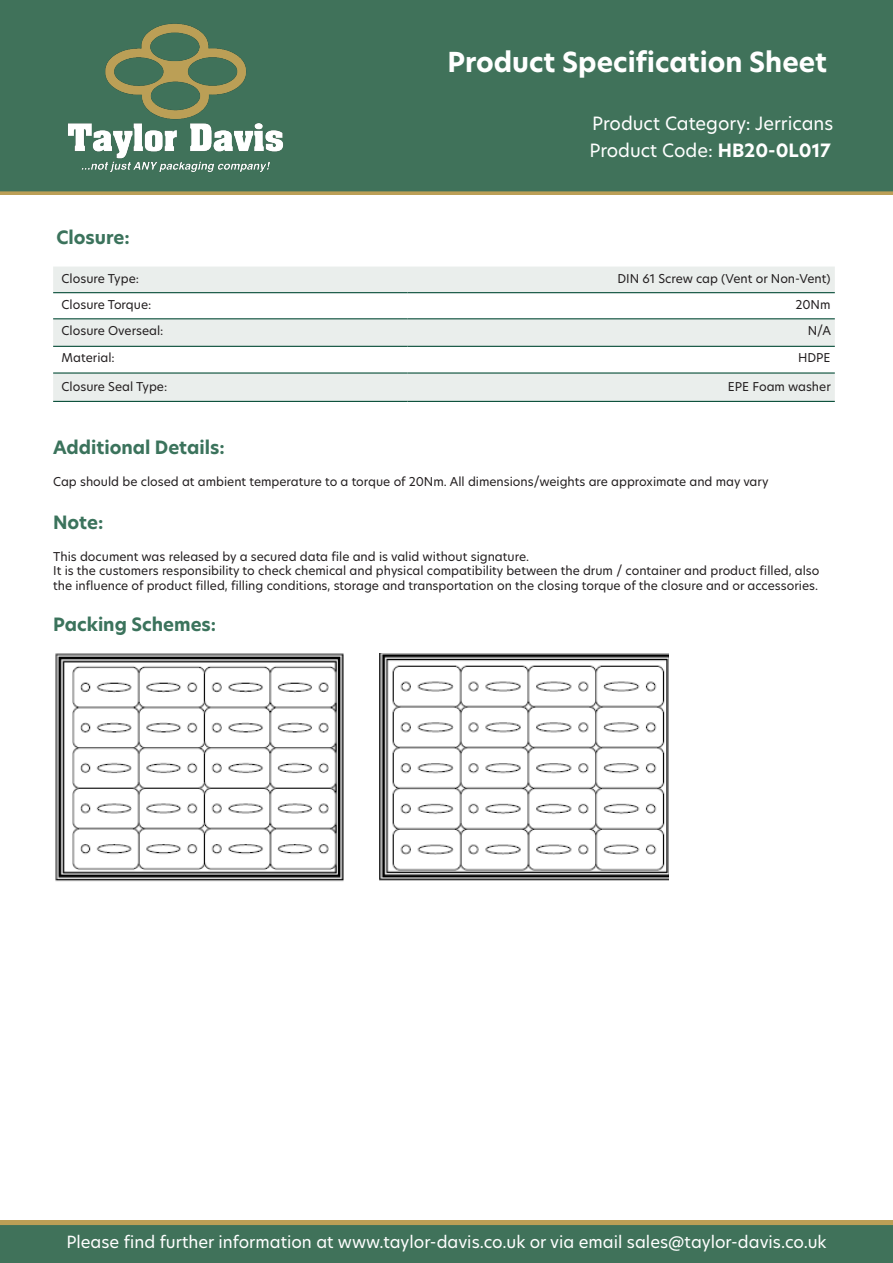
<style>
.page{position:relative;width:893px;height:1263px;background:#fff}
.page>*{position:absolute;margin:0;border:0;box-sizing:border-box;transform-origin:0 0}
.t1{font:700 27px "New Hero";color:#fff}
.t2{font:18px "New Hero";color:#fff}
.t3{font:700 18px "New Hero";color:#3b735c}
.t4{font:16.5px "New Hero";color:#fff}
.t5{font:12px/14.4px "New Hero";color:#231f20}
.s1{font-weight:700}
</style>
<div class="page">
<div style="left:0;top:0;width:893px;height:194px;background:#40725a"></div>
<img style="left:61px;top:19px;width:229px;height:159px">
<svg style="left:53px;top:267px;width:782px;height:134px;fill:#eaeeec"></svg>
<hr style="left:53px;top:292px;width:354px;height:1px;background:#074d38">
<hr style="left:407px;top:292px;width:428px;height:1px;background:#074d38">
<hr style="left:53px;top:318px;width:354px;height:1px;background:#074d38">
<hr style="left:407px;top:318px;width:428px;height:1px;background:#074d38">
<hr style="left:53px;top:346px;width:354px;height:1px;background:#074d38">
<hr style="left:407px;top:346px;width:428px;height:1px;background:#074d38">
<hr style="left:53px;top:372px;width:354px;height:2px;background:#074d38">
<hr style="left:407px;top:372px;width:428px;height:2px;background:#074d38">
<hr style="left:53px;top:401px;width:354px;height:1px;background:#074d38">
<hr style="left:407px;top:401px;width:428px;height:1px;background:#074d38">
<img style="left:55px;top:653px;width:289px;height:229px">
<img style="left:379px;top:654px;width:290px;height:227px">
<img style="left:0;top:1220px;width:893px;height:43px">
<p class="t1" style="left:448px;top:43px;width:381px">Product Specification Sheet</p>
<p class="t2" style="left:592px;top:111px;width:243px">Product Category: Jerricans</p>
<p class="t2" style="left:589px;top:138px;width:243px">Product Code: <span class="s1">HB20-0L017</span></p>
<p class="t3" style="left:56px;top:225px;width:75px">Closure:</p>
<p class="t5" style="left:62px;top:271px;width:79px">Closure Type:</p>
<p class="t5" style="left:617px;top:271px;width:215px">DIN 61 Screw cap (Vent or Non-Vent)</p>
<p class="t5" style="left:62px;top:297px;width:91px">Closure Torque:</p>
<p class="t5" style="left:795px;top:297px;width:37px">20Nm</p>
<p class="t5" style="left:62px;top:323px;width:103px">Closure Overseal:</p>
<p class="t5" style="left:808px;top:323px;width:25px">N/A</p>
<p class="t5" style="left:62px;top:350px;width:55px">Material:</p>
<p class="t5" style="left:798px;top:350px;width:34px">HDPE</p>
<p class="t5" style="left:62px;top:379px;width:107px">Closure Seal Type:</p>
<p class="t5" style="left:728px;top:379px;width:104px">EPE Foam washer</p>
<p class="t3" style="left:53px;top:436px;width:173px">Additional Details:</p>
<p class="t5" style="left:53px;top:474px;width:717px">Cap should be closed at ambient temperature to a torque of 20Nm. All dimensions/weights are approximate and may vary</p>
<p class="t3" style="left:53px;top:510px;width:52px">Note:</p>
<p class="t5" style="left:53px;top:549px;width:477px">This document was released by a secured data file and is valid without signature.</p>
<p class="t5" style="left:53px;top:563px;width:768px">It is the customers responsibility to check chemical and physical compatibility between the drum / container and product filled, also the influence of product filled, filling conditions, storage and transportation on the closing torque of the closure and or accessories.</p>
<p class="t3" style="left:53px;top:612px;width:165px">Packing Schemes:</p>
<p class="t4" style="left:66px;top:1231px;width:762px">Please find further information at www.taylor-davis.co.uk or via email sales@taylor-davis.co.uk</p>
</div>
